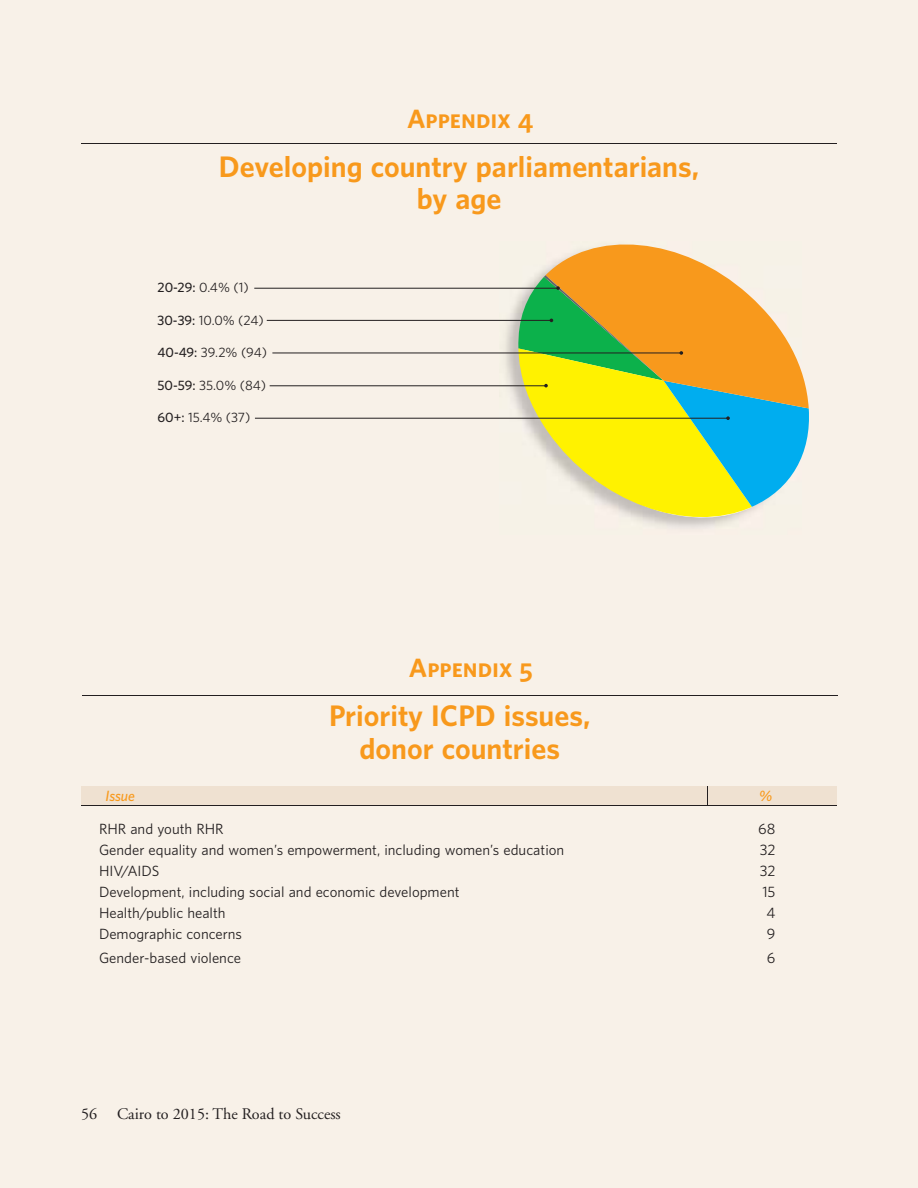
<style>
.page{position:relative;width:918px;height:1188px;background:#f8f1e8}
.page>*{position:absolute;margin:0;border:0;box-sizing:border-box;transform-origin:0 0}
.t1{font:700 27px/32.4px "UNFPA";color:#f8991c;text-align:center}
.t2{font:24px "UNFPA Bold SC";color:#f8991c}
.t3{font:16.2px "Adobe Garamond";color:#231f20}
.t4{font:13.5px "UNFPA Text";color:#231f20}
.t5{font:italic 600 13.5px "UNFPA";color:#f8991c}
.t6{font:12.15px "UNFPA Text";color:#231f20}
.s1{font-family:"UNFPA";font-weight:600}
</style>
<div class="page">
<div style="left:81px;top:786px;width:756px;height:19px;background:#efe1d1"></div>
<hr style="left:81px;top:805px;width:756px;height:1px;background:#231f20">
<svg style="left:707px;top:786px;width:1px;height:19px"></svg>
<hr style="left:81px;top:143px;width:756px;height:1px;background:#231f20">
<hr style="left:82px;top:695px;width:756px;height:1px;background:#231f20">
<svg style="left:504px;top:287px;width:254px;height:224px"></svg>
<svg style="left:518px;top:507px;width:234px;height:21px"></svg>
<hr style="left:254px;top:288px;width:305px;height:1px;background:#231f20">
<hr style="left:267px;top:320px;width:284px;height:1px;background:#231f20">
<hr style="left:255px;top:418px;width:473px;height:1px;background:#231f20">
<hr style="left:272px;top:353px;width:409px;height:1px;background:#231f20">
<hr style="left:270px;top:386px;width:276px;height:1px;background:#231f20">
<svg style="left:518px;top:244px;width:291px;height:263px"></svg>
<h2 class="t2" style="left:407px;top:106px;width:128px">Appendix 4</h2>
<h1 class="t1" style="left:219px;top:153px;width:482px">Developing country parliamentarians, by age</h1>
<p class="t6" style="left:158px;top:283px;width:93px"><span class="s1">20-29:</span> 0.4% (1)</p>
<p class="t6" style="left:158px;top:315px;width:108px"><span class="s1">30-39:</span> 10.0% (24)</p>
<p class="t6" style="left:158px;top:348px;width:111px"><span class="s1">40-49:</span> 39.2% (94)</p>
<p class="t6" style="left:158px;top:380px;width:110px"><span class="s1">50-59:</span> 35.0% (84)</p>
<p class="t6" style="left:158px;top:412px;width:94px"><span class="s1">60+:</span> 15.4% (37)</p>
<h2 class="t2" style="left:409px;top:655px;width:126px">Appendix 5</h2>
<h1 class="t1" style="left:329px;top:702px;width:263px">Priority ICPD issues, donor countries</h1>
<p class="t5" style="left:106px;top:790px;width:31px">Issue</p>
<p class="t5" style="left:759px;top:790px;width:15px">%</p>
<p class="t4" style="left:99px;top:823px;width:126px">RHR and youth RHR</p>
<p class="t4" style="left:758px;top:823px;width:19px">68</p>
<p class="t4" style="left:99px;top:844px;width:467px">Gender equality and women’s empowerment, including women’s education</p>
<p class="t4" style="left:760px;top:844px;width:17px">32</p>
<p class="t4" style="left:99px;top:865px;width:62px">HIV/AIDS</p>
<p class="t4" style="left:760px;top:865px;width:17px">32</p>
<p class="t4" style="left:99px;top:886px;width:362px">Development, including social and economic development</p>
<p class="t4" style="left:762px;top:886px;width:15px">15</p>
<p class="t4" style="left:99px;top:907px;width:128px">Health/public health</p>
<p class="t4" style="left:767px;top:907px;width:10px">4</p>
<p class="t4" style="left:99px;top:928px;width:145px">Demographic concerns</p>
<p class="t4" style="left:767px;top:928px;width:10px">9</p>
<p class="t4" style="left:99px;top:952px;width:144px">Gender-based violence</p>
<p class="t4" style="left:767px;top:952px;width:10px">6</p>
<p class="t3" style="left:81px;top:1107px;width:261px">56 Cairo to 2015: The Road to Success</p>
</div>
